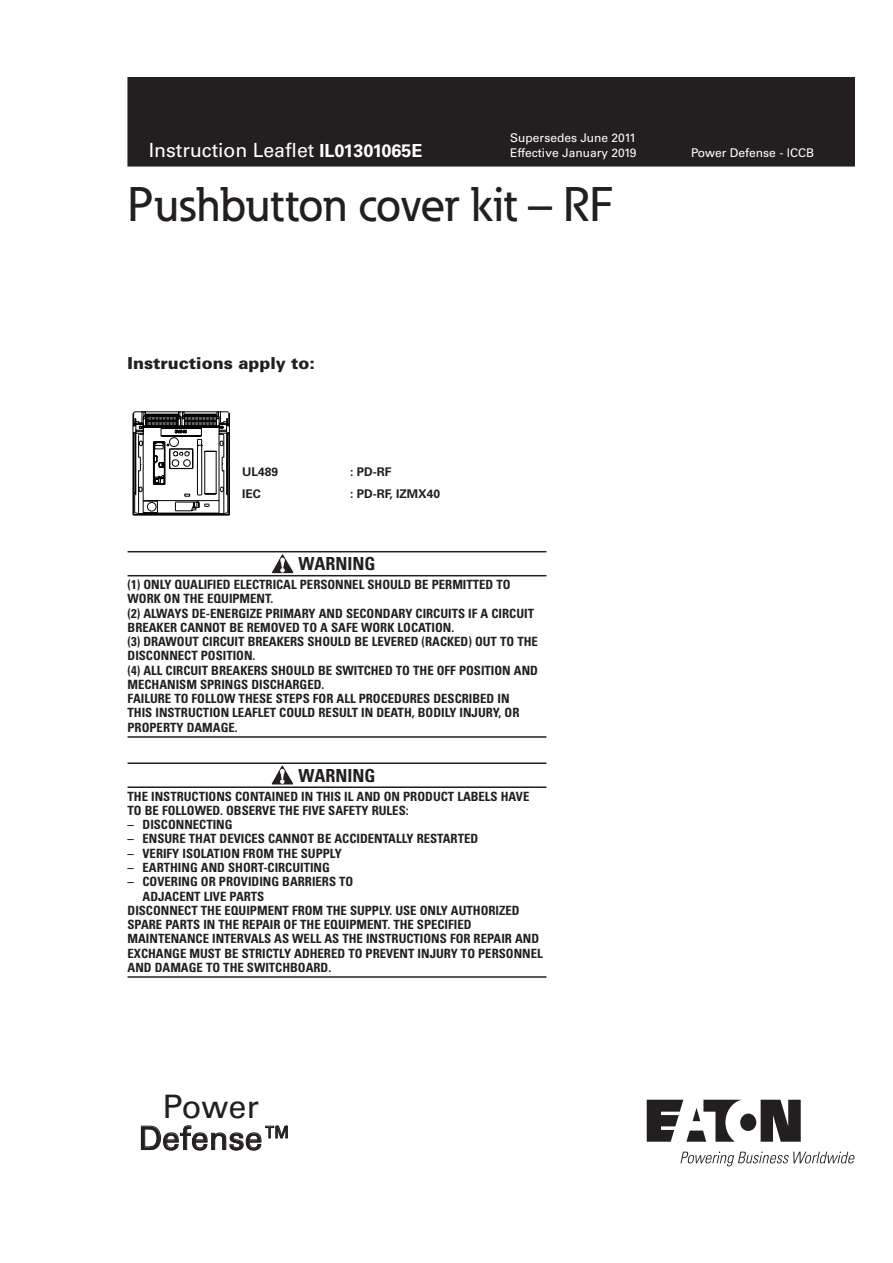
<style>
.page{position:relative;width:893px;height:1263px;background:#fff}
.page>*{position:absolute;margin:0;border:0;box-sizing:border-box;transform-origin:0 0}
._00_Product{font:500 48px "Eaton";color:#231f20}
.t1{font:32.4px/31.5px "Univers LT Std";color:#231f20;text-align:center}
._00_Application{font:19.5px "Univers LT Std";color:#fff}
._09_Warning_Head{font:700 condensed 18px "Univers LT Std";color:#231f20}
._01_Head1{font:900 16.5px "Univers LT Std";color:#231f20}
._09_Warning_Text{font:700 condensed 12.75px/14.2px "Univers LT Std";color:#231f20}
._00_Brand_Effective{font:12px "Univers LT Std";color:#fff}
._00_Brand{font:12px "Univers LT Std";color:#fff}
._02_Body{font:700 12px "Univers LT Std";color:#231f20}
._01_Head2{font:700 12px "Univers LT Std";color:#231f20}
.s1{font-weight:700;font-size:18px}
.s2{font-family:"Univers LT Std";font-weight:400}
</style>
<div class="page">
<div style="left:128px;top:78px;width:726px;height:88px;background:#231f20"></div>
<div style="left:128px;top:77px;width:727px;height:89px;border:1px solid #231f20"></div>
<hr style="left:128px;top:551px;width:418px;height:1px;background:#231f20">
<hr style="left:128px;top:575px;width:418px;height:1px;background:#231f20">
<hr style="left:128px;top:736px;width:418px;height:2px;background:#231f20">
<hr style="left:128px;top:762px;width:418px;height:2px;background:#231f20">
<hr style="left:128px;top:786px;width:418px;height:2px;background:#231f20">
<hr style="left:128px;top:976px;width:418px;height:2px;background:#231f20">
<svg style="left:133px;top:412px;width:97px;height:103px"></svg>
<svg style="left:271px;top:554px;width:23px;height:20px"></svg>
<svg style="left:271px;top:765px;width:23px;height:20px"></svg>
<svg style="left:647px;top:1100px;width:154px;height:42px"></svg>
<svg style="left:680px;top:1152px;width:175px;height:14px"></svg>
<svg style="left:141px;top:1125px;width:147px;height:25px"></svg>
<p class="_00_Brand_Effective" style="left:510px;top:131px;width:127px">Supersedes June 2011</p>
<p class="_00_Application" style="left:149px;top:138px;width:275px">Instruction Leaflet <span class="s1">IL01301065E</span></p>
<p class="_00_Brand_Effective" style="left:510px;top:146px;width:128px">Effective January 2019</p>
<p class="_00_Brand" style="left:691px;top:146px;width:124px">Power Defense - ICCB</p>
<p class="_00_Product" style="left:128px;top:175px;width:487px">Pushbutton cover kit <span class="s2">–</span> RF</p>
<p class="_01_Head1" style="left:128px;top:353px;width:189px">Instructions apply to:</p>
<p class="_01_Head2" style="left:242px;top:464px;width:38px">UL489</p>
<p class="_01_Head2" style="left:350px;top:464px;width:43px">: PD-RF</p>
<p class="_02_Body" style="left:242px;top:487px;width:20px">IEC</p>
<p class="_02_Body" style="left:350px;top:487px;width:91px">: PD-RF, IZMX40</p>
<p class="_09_Warning_Head" style="left:299px;top:553px;width:78px">WARNING</p>
<p class="_09_Warning_Text" style="left:128px;top:577px;width:412px">(1) ONLY QUALIFIED ELECTRICAL PERSONNEL SHOULD BE PERMITTED TO WORK ON THE EQUIPMENT.<br>(2) ALWAYS DE-ENERGIZE PRIMARY AND SECONDARY CIRCUITS IF A CIRCUIT BREAKER CANNOT BE REMOVED TO A SAFE WORK LOCATION.<br>(3) DRAWOUT CIRCUIT BREAKERS SHOULD BE LEVERED (RACKED) OUT TO THE DISCONNECT POSITION.<br>(4) ALL CIRCUIT BREAKERS SHOULD BE SWITCHED TO THE OFF POSITION AND MECHANISM SPRINGS DISCHARGED.<br>FAILURE TO FOLLOW THESE STEPS FOR ALL PROCEDURES DESCRIBED IN<br>THIS INSTRUCTION LEAFLET COULD RESULT IN DEATH, BODILY INJURY, OR PROPERTY DAMAGE.</p>
<p class="_09_Warning_Head" style="left:299px;top:764px;width:78px">WARNING</p>
<p class="_09_Warning_Text" style="left:128px;top:789px;width:403px">THE INSTRUCTIONS CONTAINED IN THIS IL AND ON PRODUCT LABELS HAVE<br>TO BE FOLLOWED. OBSERVE THE FIVE SAFETY RULES:</p>
<p class="_09_Warning_Text" style="left:128px;top:817px;width:106px">– DISCONNECTING</p>
<p class="_09_Warning_Text" style="left:128px;top:832px;width:352px">– ENSURE THAT DEVICES CANNOT BE ACCIDENTALLY RESTARTED</p>
<p class="_09_Warning_Text" style="left:128px;top:846px;width:216px">– VERIFY ISOLATION FROM THE SUPPLY</p>
<p class="_09_Warning_Text" style="left:128px;top:860px;width:204px">– EARTHING AND SHORT-CIRCUITING</p>
<p class="_09_Warning_Text" style="left:128px;top:874px;width:227px">– COVERING OR PROVIDING BARRIERS TO</p>
<p class="_09_Warning_Text" style="left:143px;top:889px;width:123px">ADJACENT LIVE PARTS</p>
<p class="_09_Warning_Text" style="left:128px;top:903px;width:394px">DISCONNECT THE EQUIPMENT FROM THE SUPPLY. USE ONLY AUTHORIZED</p>
<p class="_09_Warning_Text" style="left:128px;top:917px;width:345px">SPARE PARTS IN THE REPAIR OF THE EQUIPMENT. THE SPECIFIED</p>
<p class="_09_Warning_Text" style="left:128px;top:931px;width:413px">MAINTENANCE INTERVALS AS WELL AS THE INSTRUCTIONS FOR REPAIR AND</p>
<p class="_09_Warning_Text" style="left:128px;top:946px;width:417px">EXCHANGE MUST BE STRICTLY ADHERED TO PREVENT INJURY TO PERSONNEL</p>
<p class="_09_Warning_Text" style="left:128px;top:960px;width:205px">AND DAMAGE TO THE SWITCHBOARD.</p>
<p class="t1" style="left:139px;top:1091px;width:158px">Power<br>Defense™</p>
</div>
